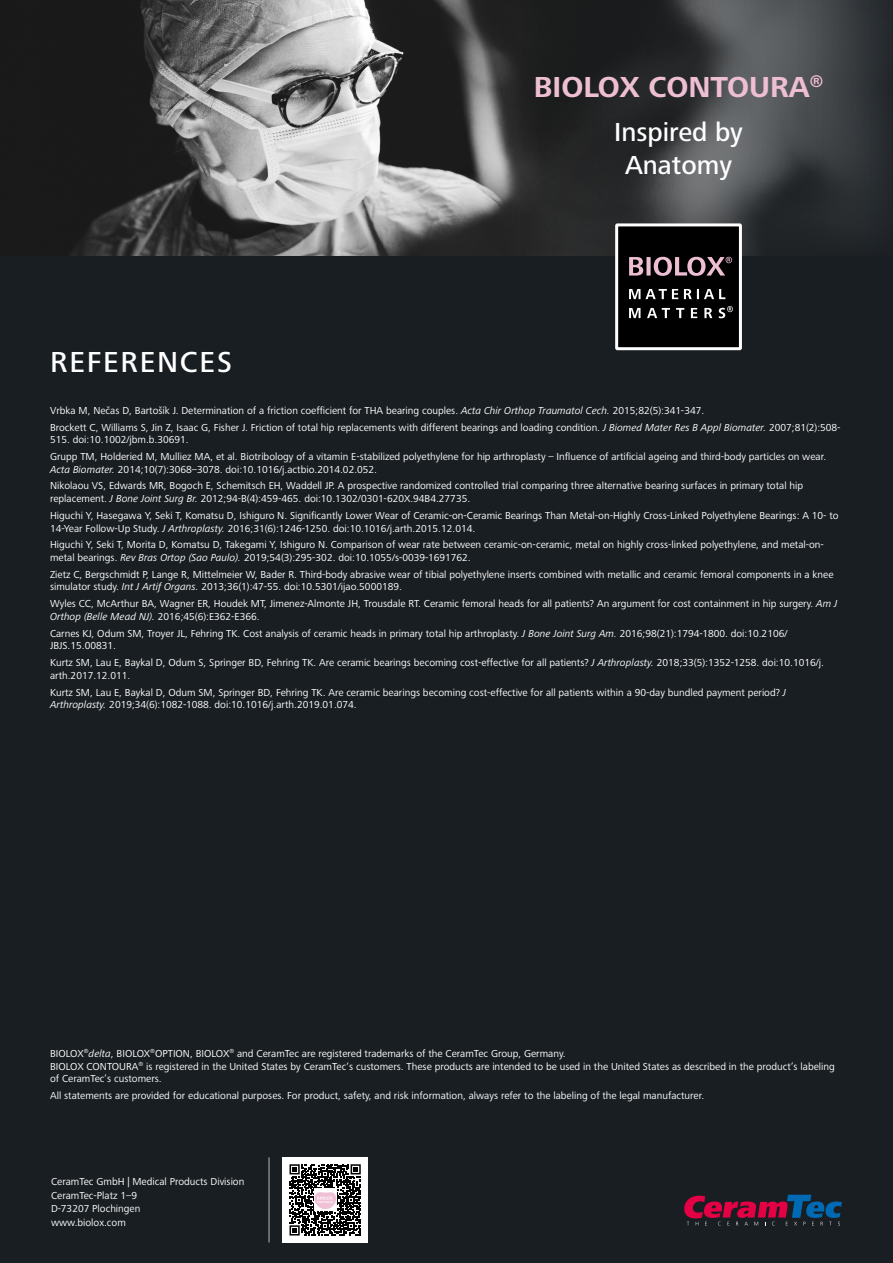
<style>
.page{position:relative;width:893px;height:1263px;background:#191e22}
.page>*{position:absolute;margin:0;border:0;box-sizing:border-box;transform-origin:0 0}
.t1{font:700 30px "Frutiger Next LTW1 G";color:#eebfd3}
.t2{font:500 30px "Frutiger Next LTW1 G";letter-spacing:.06em;color:#fff}
.t3{font:500 27px/33.5px "Frutiger Next LTW1 G";color:#fff;text-align:center}
.t4{font:10.5px/16.8px "Frutiger Next LTW1 G";color:#fff}
.s1{font-style:italic}
</style>
<div class="page">
<hr style="left:269px;top:1157px;width:1px;height:85px;background:#fff">
<img style="left:71px;top:0;width:821px;height:255px">
<svg style="left:684px;top:1195px;width:158px;height:30px"></svg>
<div style="left:283px;top:1157px;width:85px;height:85px;background:#fff"></div>
<svg style="left:289px;top:1164px;width:72px;height:71px"></svg>
<img style="left:314px;top:1189px;width:22px;height:22px">
<div style="left:617px;top:225px;width:123px;height:124px;background:#000"></div>
<svg style="left:629px;top:306px;width:104px;height:12px"></svg>
<svg style="left:629px;top:289px;width:96px;height:10px"></svg>
<svg style="left:629px;top:257px;width:103px;height:19px"></svg>
<div style="left:615px;top:223px;width:127px;height:127px;border:3px solid #fff"></div>
<h1 class="t1" style="left:534px;top:70px;width:291px">BIOLOX CONTOURA<sup>®</sup></h1>
<h1 class="t2" style="left:50px;top:345px;width:184px">REFERENCES</h1>
<h2 class="t3" style="left:614px;top:116px;width:130px">Inspired by<br>Anatomy</h2>
<p class="t4" style="left:50px;top:402px;width:792px">Vrbka M, Nečas D, Bartošík J. Determination of a friction coefficient for THA bearing couples. <span class="s1">Acta Chir Orthop Traumatol Cech.</span> 2015;82(5):341-347.<br>Brockett C, Williams S, Jin Z, Isaac G, Fisher J. Friction of total hip replacements with different bearings and loading condition. <span class="s1">J Biomed Mater Res B Appl Biomater.</span> 2007;81(2):508-</p>
<p class="t4" style="left:50px;top:432px;width:778px">515. doi:10.1002/jbm.b.30691.<br>Grupp TM, Holderied M, Mulliez MA, et al. Biotribology of a vitamin E-stabilized polyethylene for hip arthroplasty – Influence of artificial ageing and third-body particles on wear.</p>
<p class="t4" style="left:50px;top:461px;width:755px"><span class="s1">Acta Biomater.</span> 2014;10(7):3068–3078. doi:10.1016/j.actbio.2014.02.052.<br>Nikolaou VS, Edwards MR, Bogoch E, Schemitsch EH, Waddell JP. A prospective randomized controlled trial comparing three alternative bearing surfaces in primary total hip</p>
<p class="t4" style="left:50px;top:490px;width:790px">replacement. <span class="s1">J Bone Joint Surg Br.</span> 2012;94-B(4):459-465. doi:10.1302/0301-620X.94B4.27735.<br>Higuchi Y, Hasegawa Y, Seki T, Komatsu D, Ishiguro N. Significantly Lower Wear of Ceramic-on-Ceramic Bearings Than Metal-on-Highly Cross-Linked Polyethylene Bearings: A 10- to</p>
<p class="t4" style="left:50px;top:520px;width:775px">14-Year Follow-Up Study. <span class="s1">J Arthroplasty.</span> 2016;31(6):1246-1250. doi:10.1016/j.arth.2015.12.014.<br>Higuchi Y, Seki T, Morita D, Komatsu D, Takegami Y, Ishiguro N. Comparison of wear rate between ceramic-on-ceramic, metal on highly cross-linked polyethylene, and metal-on-</p>
<p class="t4" style="left:50px;top:549px;width:785px">metal bearings. <span class="s1">Rev Bras Ortop (Sao Paulo).</span> 2019;54(3):295-302. doi:10.1055/s-0039-1691762.<br>Zietz C, Bergschmidt P, Lange R, Mittelmeier W, Bader R. Third-body abrasive wear of tibial polyethylene inserts combined with metallic and ceramic femoral components in a knee</p>
<p class="t4" style="left:50px;top:579px;width:789px">simulator study. <span class="s1">Int J Artif Organs.</span> 2013;36(1):47-55. doi:10.5301/ijao.5000189.<br>Wyles CC, McArthur BA, Wagner ER, Houdek MT, Jimenez-Almonte JH, Trousdale RT. Ceramic femoral heads for all patients? An argument for cost containment in hip surgery. <span class="s1">Am J</span></p>
<p class="t4" style="left:50px;top:608px;width:739px"><span class="s1">Orthop (Belle Mead NJ).</span> 2016;45(6):E362-E366.<br>Carnes KJ, Odum SM, Troyer JL, Fehring TK. Cost analysis of ceramic heads in primary total hip arthroplasty. <span class="s1">J Bone Joint Surg Am.</span> 2016;98(21):1794-1800. doi:10.2106/</p>
<p class="t4" style="left:50px;top:638px;width:775px">JBJS.15.00831.<br>Kurtz SM, Lau E, Baykal D, Odum S, Springer BD, Fehring TK. Are ceramic bearings becoming cost-effective for all patients? <span class="s1">J Arthroplasty.</span> 2018;33(5):1352-1258. doi:10.1016/j.</p>
<p class="t4" style="left:50px;top:667px;width:738px">arth.2017.12.011.<br>Kurtz SM, Lau E, Baykal D, Odum SM, Springer BD, Fehring TK. Are ceramic bearings becoming cost-effective for all patients within a 90-day bundled payment period? <span class="s1">J</span></p>
<p class="t4" style="left:50px;top:697px;width:308px"><span class="s1">Arthroplasty.</span> 2019;34(6):1082-1088. doi:10.1016/j.arth.2019.01.074.</p>
<p class="t4" style="left:50px;top:1047px;width:786px;line-height:12.6px">BIOLOX<sup>®</sup><span class="s1">delta</span>, BIOLOX<sup>®</sup>OPTION, BIOLOX<sup>®</sup> and CeramTec are registered trademarks of the CeramTec Group, Germany.<br>BIOLOX CONTOURA<sup>®</sup> is registered in the United States by CeramTec‘s customers. These products are intended to be used in the United States as described in the product’s labeling of CeramTec’s customers.</p>
<p class="t4" style="left:50px;top:1087px;width:656px">All statements are provided for educational purposes. For product, safety, and risk information, always refer to the labeling of the legal manufacturer.</p>
<p class="t4" style="left:51px;top:1175px;width:195px;line-height:13.5px">CeramTec GmbH | Medical Products Division<br>CeramTec-Platz 1–9<br>D-73207 Plochingen<br>www.biolox.com</p>
</div>
